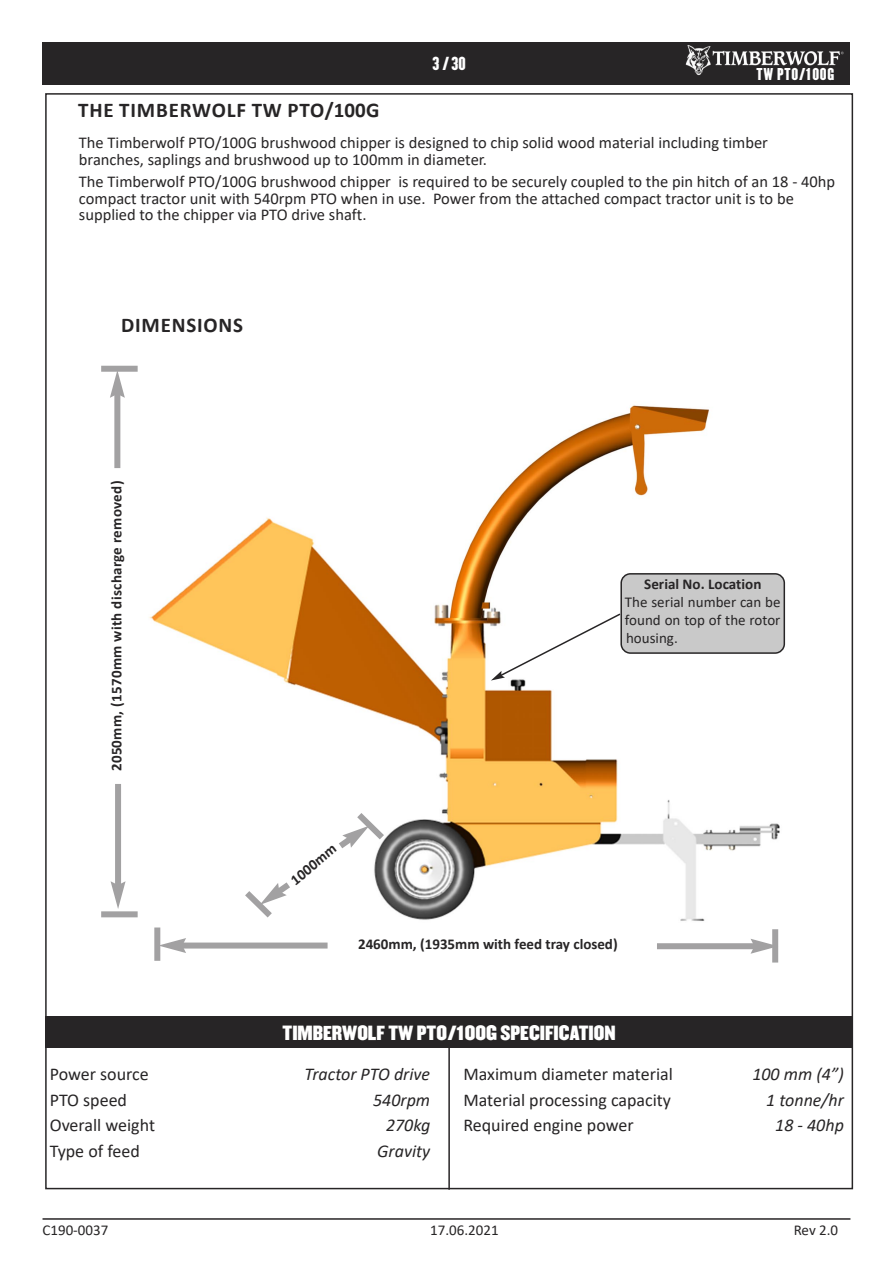
<style>
.page{position:relative;width:893px;height:1263px;background:#fff}
.page>*{position:absolute;margin:0;border:0;box-sizing:border-box;transform-origin:0 0}
.t1{font:700 21px "Calibri";letter-spacing:.04em;color:#272526}
.t2{font:18px "Calibri";color:#272526}
.t3{font:italic 18px "Calibri";color:#272526}
.t4{font:18px "Champion HTF Middleweight";color:#fff}
.t5{font:16.5px/16.5px "Calibri";color:#272526}
.t6{font:16.5px "Champion HTF Lightweight";color:#fff}
.t7{font:15px/18px "Calibri";color:#272526;text-align:justify}
.t8{font:700 15px "Calibri";color:#272526}
.t9{font:700 15px "Calibri";letter-spacing:.02em;color:#272526}
.t10{font:15px "Champion HTF Lightweight";letter-spacing:.05em;color:#fff}
</style>
<div class="page">
<div style="left:43px;top:43px;width:807px;height:42px;background:#272526"></div>
<img style="left:682px;top:42px;width:163px;height:34px">
<hr style="left:43px;top:1218px;width:807px;height:2px;background:#272526">
<img style="left:125px;top:365px;width:661px;height:556px">
<div style="left:154px;top:927px;width:6px;height:34px;background:#a2a1a2"></div>
<div style="left:45px;top:1016px;width:808px;height:32px;background:#272526"></div>
<hr style="left:448px;top:1048px;width:2px;height:142px;background:#272526">
<div style="left:181px;top:942px;width:147px;height:6px;background:#a2a1a2"></div>
<svg style="left:160px;top:938px;width:26px;height:15px"></svg>
<div style="left:657px;top:943px;width:99px;height:6px;background:#a2a1a2"></div>
<svg style="left:751px;top:939px;width:21px;height:15px"></svg>
<div style="left:772px;top:929px;width:6px;height:33px;background:#a2a1a2"></div>
<div style="left:101px;top:911px;width:37px;height:6px;background:#a2a1a2"></div>
<div style="left:101px;top:366px;width:37px;height:6px;background:#a2a1a2"></div>
<div style="left:115px;top:784px;width:6px;height:102px;background:#a2a1a2"></div>
<svg style="left:111px;top:881px;width:15px;height:28px"></svg>
<div style="left:114px;top:393px;width:6px;height:75px;background:#a2a1a2"></div>
<svg style="left:110px;top:371px;width:15px;height:27px"></svg>
<svg style="left:239px;top:876px;width:58px;height:45px"></svg>
<svg style="left:332px;top:807px;width:58px;height:47px"></svg>
<svg style="left:491px;top:573px;width:294px;height:107px"></svg>
<p class="t1" style="left:78px;top:101px;width:303px">THE TIMBERWOLF TW PTO/100G</p>
<p class="t6" style="left:433px;top:57px;width:34px">3 / 30</p>
<p class="t10" style="left:756px;top:68px;width:79px">TW PTO/100G</p>
<p class="t5" style="left:79px;top:136px;width:690px">The Timberwolf PTO/100G brushwood chipper is designed to chip solid wood material including timber branches, saplings and brushwood up to 100mm in diameter.</p>
<p class="t5" style="left:79px;top:175px;width:758px">The Timberwolf PTO/100G brushwood chipper is required to be securely coupled to the pin hitch of an 18 - 40hp compact tractor unit with 540rpm PTO when in use. Power from the attached compact tractor unit is to be supplied to the chipper via PTO drive shaft.</p>
<p class="t1" style="left:121px;top:316px;width:124px">DIMENSIONS</p>
<p class="t9" style="left:110px;top:771px;width:292px;rotate:-90deg">2050mm, (1570mm with discharge removed)</p>
<p class="t8" style="left:644px;top:578px;width:119px">Serial No. Location</p>
<p class="t7" style="left:625px;top:594px;width:157px">The serial number can be found on top of the rotor housing.</p>
<p class="t8" style="left:288px;top:877px;width:56px;rotate:-40deg">1000mm</p>
<p class="t8" style="left:358px;top:938px;width:261px">2460mm, (1935mm with feed tray closed)</p>
<p class="t4" style="left:283px;top:1021px;width:335px">TIMBERWOLF TW PTO/100G SPECIFICATION</p>
<p class="t2" style="left:50px;top:1067px;width:100px">Power source</p>
<p class="t3" style="left:305px;top:1067px;width:127px">Tractor PTO drive</p>
<p class="t2" style="left:50px;top:1092px;width:79px">PTO speed</p>
<p class="t3" style="left:373px;top:1092px;width:59px">540rpm</p>
<p class="t2" style="left:50px;top:1118px;width:107px">Overall weight</p>
<p class="t3" style="left:386px;top:1118px;width:46px">270kg</p>
<p class="t2" style="left:50px;top:1143px;width:92px">Type of feed</p>
<p class="t3" style="left:377px;top:1143px;width:55px">Gravity</p>
<p class="t2" style="left:463px;top:1067px;width:211px">Maximum diameter material</p>
<p class="t3" style="left:752px;top:1067px;width:93px">100 mm (4”)</p>
<p class="t2" style="left:463px;top:1092px;width:209px">Material processing capacity</p>
<p class="t3" style="left:766px;top:1092px;width:79px">1 tonne/hr</p>
<p class="t2" style="left:463px;top:1118px;width:172px">Required engine power</p>
<p class="t3" style="left:775px;top:1118px;width:70px">18 ‐ 40hp</p>
<p class="t7" style="left:43px;top:1222px;width:67px">C190-0037</p>
<p class="t7" style="left:430px;top:1222px;width:70px">17.06.2021</p>
<p class="t7" style="left:794px;top:1222px;width:46px">Rev 2.0</p>
</div>
